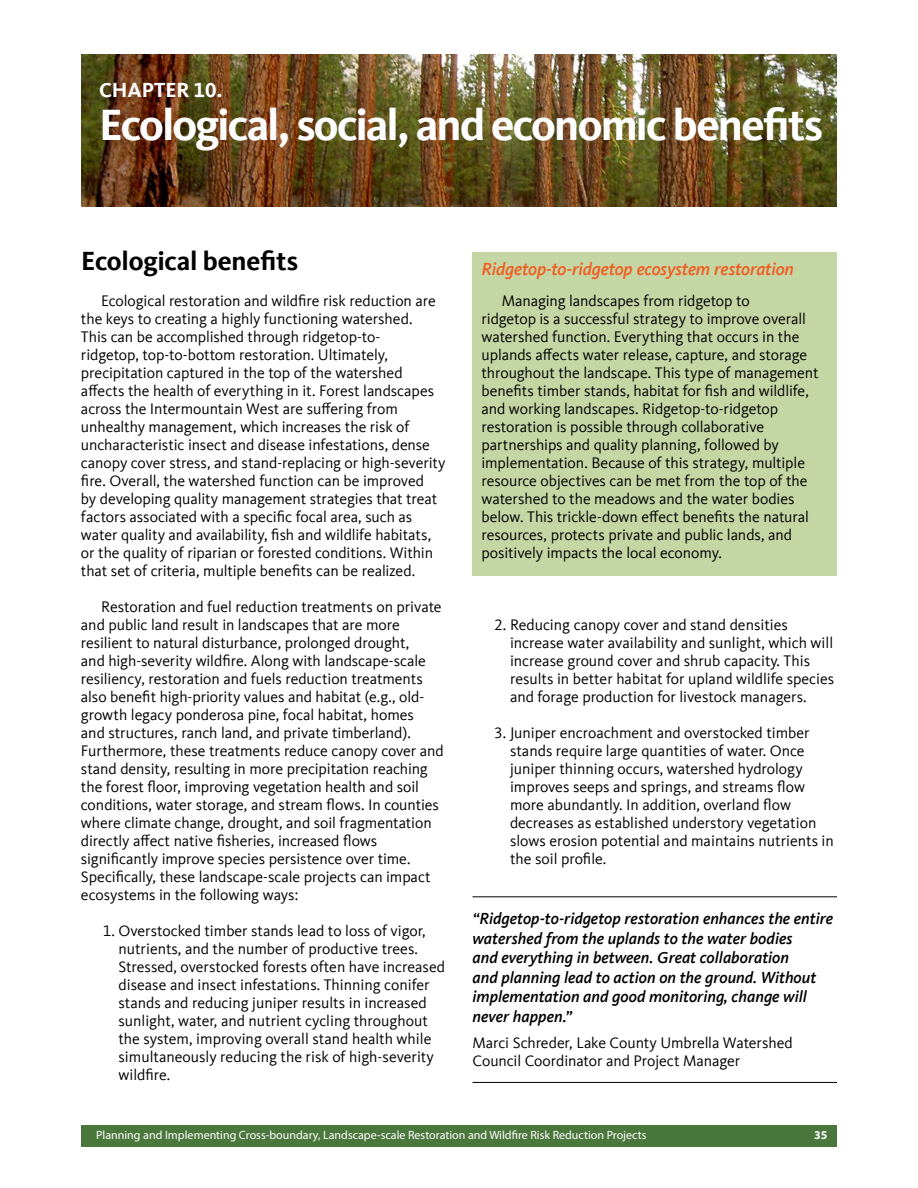
<style>
.page{position:relative;width:918px;height:1188px;background:#fff}
.page>*{position:absolute;margin:0;border:0;box-sizing:border-box;transform-origin:0 0}
.Chapter_title_EESC{font:700 45px "Kievit Offc";letter-spacing:-.04em;color:#fff}
.Subhead_18{font:700 27px "Kievit Offc";letter-spacing:-.005em;color:#000}
.Chapter_number{font:700 21px "Kievit Offc";color:#fff}
.Subhead_1_sidebar{font:italic 500 18px "Kievit Offc";letter-spacing:-.01em;color:#f15d22}
.Box_quote{font:italic 500 16.5px/19.5px "Kievit Offc";color:#000}
.Body_Text1{font:15.75px/18px "Kievit Offc";letter-spacing:-.005em;color:#000}
.Box_quote_attributio{font:15.75px/18px "Kievit Offc";letter-spacing:-.005em;color:#000}
.t1{font:12px "Myriad Pro";color:#fff}
.t2{font:700 12px "Myriad Pro";color:#fff}
</style>
<div class="page">
<div style="left:81px;top:1125px;width:756px;height:21px;background:#4a773c"></div>
<img style="left:81px;top:54px;width:756px;height:153px">
<hr style="left:472px;top:897px;width:365px;height:1px;background:#000">
<hr style="left:472px;top:1082px;width:365px;height:1px;background:#000">
<div style="left:472px;top:252px;width:365px;height:324px;background:#c4d6a4"></div>
<p class="Chapter_number" style="left:99px;top:78px;width:125px">CHAPTER 10.</p>
<p class="Chapter_title_EESC" style="left:99px;top:99px;width:726px">Ecological, social, and economic benefits</p>
<h2 class="Subhead_18" style="left:81px;top:245px;width:219px">Ecological benefits</h2>
<p class="Body_Text1" style="left:81px;top:292px;width:366px;text-indent:20px">Ecological restoration and wildfire risk reduction are the keys to creating a highly functioning watershed.<br>This can be accomplished through ridgetop-to-<br>ridgetop, top-to-bottom restoration. Ultimately, precipitation captured in the top of the watershed affects the health of everything in it. Forest landscapes across the Intermountain West are suffering from unhealthy management, which increases the risk of uncharacteristic insect and disease infestations, dense canopy cover stress, and stand-replacing or high-severity fire. Overall, the watershed function can be improved<br>by developing quality management strategies that treat factors associated with a specific focal area, such as water quality and availability, fish and wildlife habitats, or the quality of riparian or forested conditions. Within that set of criteria, multiple benefits can be realized.</p>
<p class="Body_Text1" style="left:81px;top:598px;width:364px;text-indent:20px">Restoration and fuel reduction treatments on private and public land result in landscapes that are more resilient to natural disturbance, prolonged drought,<br>and high-severity wildfire. Along with landscape-scale resiliency, restoration and fuels reduction treatments also benefit high-priority values and habitat (e.g., old&shy;growth legacy ponderosa pine, focal habitat, homes<br>and structures, ranch land, and private timberland).<br>Furthermore, these treatments reduce canopy cover and stand density, resulting in more precipitation reaching the forest floor, improving vegetation health and soil conditions, water storage, and stream flows. In counties where climate change, drought, and soil fragmentation directly affect native fisheries, increased flows significantly improve species persistence over time.<br>Specifically, these landscape-scale projects can impact ecosystems in the following ways:</p>
<p class="Body_Text1" style="left:118px;top:922px;width:328px;text-indent:-16px">1. Overstocked timber stands lead to loss of vigor, nutrients, and the number of productive trees.<br>Stressed, overstocked forests often have increased disease and insect infestations. Thinning conifer stands and reducing juniper results in increased sunlight, water, and nutrient cycling throughout the system, improving overall stand health while simultaneously reducing the risk of high-severity wildfire.</p>
<h2 class="Subhead_1_sidebar" style="left:482px;top:258px;width:314px">Ridgetop-to-ridgetop ecosystem restoration</h2>
<p class="Body_Text1" style="left:481px;top:292px;width:338px;text-indent:20px">Managing landscapes from ridgetop to<br>ridgetop is a successful strategy to improve overall watershed function. Everything that occurs in the uplands affects water release, capture, and storage throughout the landscape. This type of management benefits timber stands, habitat for fish and wildlife, and working landscapes. Ridgetop-to-ridgetop restoration is possible through collaborative partnerships and quality planning, followed by implementation. Because of this strategy, multiple resource objectives can be met from the top of the watershed to the meadows and the water bodies below. This trickle-down effect benefits the natural resources, protects private and public lands, and positively impacts the local economy.</p>
<p class="Body_Text1" style="left:510px;top:616px;width:326px;text-indent:-16px">2. Reducing canopy cover and stand densities increase water availability and sunlight, which will increase ground cover and shrub capacity. This results in better habitat for upland wildlife species and forage production for livestock managers.</p>
<p class="Body_Text1" style="left:510px;top:724px;width:325px;text-indent:-16px">3. Juniper encroachment and overstocked timber stands require large quantities of water. Once juniper thinning occurs, watershed hydrology improves seeps and springs, and streams flow more abundantly. In addition, overland flow decreases as established understory vegetation slows erosion potential and maintains nutrients in the soil profile.</p>
<p class="Box_quote" style="left:472px;top:909px;width:362px">“Ridgetop-to-ridgetop restoration enhances the entire watershed from the uplands to the water bodies<br>and everything in between. Great collaboration<br>and planning lead to action on the ground. Without implementation and good monitoring, change will never happen.”</p>
<p class="Box_quote_attributio" style="left:472px;top:1034px;width:322px">Marci Schreder, Lake County Umbrella Watershed<br>Council Coordinator and Project Manager</p>
<p class="t1" style="left:96px;top:1127px;width:552px">Planning and Implementing Cross-boundary, Landscape-scale Restoration and Wildfire Risk Reduction Projects</p>
<p class="t2" style="left:814px;top:1127px;width:15px">35</p>
</div>
